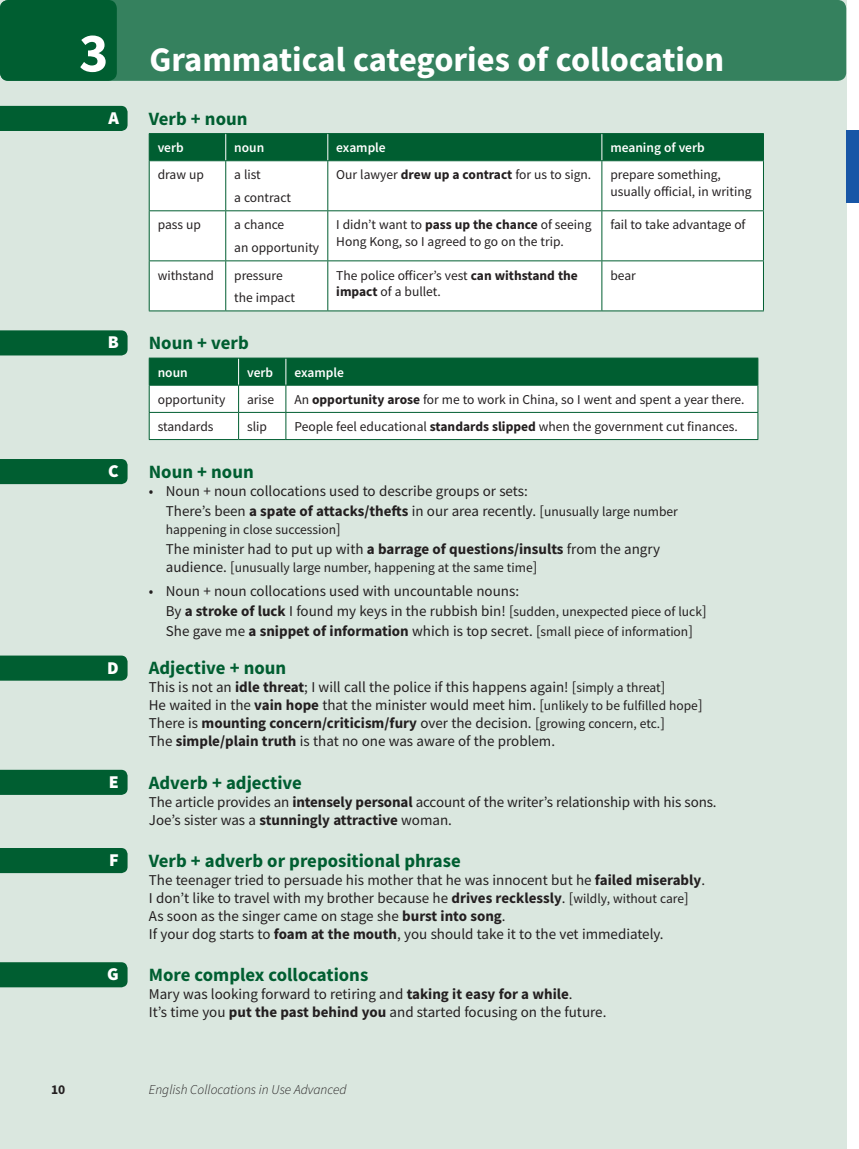
<style>
.page{position:relative;width:859px;height:1149px;background:#fff}
.page>*{position:absolute;margin:0;border:0;box-sizing:border-box;transform-origin:0 0}
.t1{font:700 34.5px "Source Sans Pro";color:#fff}
.t2{font:700 18.75px "Source Sans Pro";color:#005e31}
.t3{font:900 18px "Source Sans Pro";color:#fff}
.t4{font:15px/18px "Source Sans Pro";color:#231f20}
.t5{font:13.5px/23px "Source Sans Pro";color:#231f20}
.t6{font:600 13.5px "Source Sans Pro";color:#fff}
.t7{font:italic 300 13.5px "Source Sans Pro";color:#231f20}
.t8{font:700 13.5px "Source Sans Pro";color:#231f20}
.s1{font-size:55.5px}
.s2{font-weight:700}
.s3{font-size:13.5px}
.s4{font-size:15px}
</style>
<div class="page">
<div style="left:0;top:0;width:846px;height:1148px;background:#dae7df"></div>
<div style="left:0;top:0;width:846px;height:81px;background:#35815e;border-radius:9px"></div>
<div style="left:0;top:0;width:117px;height:81px;background:#005e31;border-radius:9px"></div>
<div style="left:150px;top:161px;width:613px;height:149px;background:#fff"></div>
<div style="left:149px;top:133px;width:615px;height:27px;background:#005e31"></div>
<hr style="left:149px;top:161px;width:1px;height:49px;background:#005e31">
<hr style="left:149px;top:211px;width:1px;height:49px;background:#005e31">
<hr style="left:149px;top:261px;width:1px;height:49px;background:#005e31">
<hr style="left:149px;top:160px;width:77px;height:1px;background:#005e31">
<hr style="left:226px;top:160px;width:102px;height:1px;background:#005e31">
<hr style="left:328px;top:160px;width:274px;height:1px;background:#005e31">
<hr style="left:602px;top:160px;width:162px;height:1px;background:#005e31">
<hr style="left:225px;top:161px;width:1px;height:49px;background:#005e31">
<hr style="left:327px;top:161px;width:1px;height:49px;background:#005e31">
<hr style="left:601px;top:161px;width:1px;height:49px;background:#005e31">
<hr style="left:763px;top:161px;width:1px;height:49px;background:#005e31">
<hr style="left:225px;top:211px;width:1px;height:49px;background:#005e31">
<hr style="left:327px;top:211px;width:1px;height:49px;background:#005e31">
<hr style="left:601px;top:211px;width:1px;height:49px;background:#005e31">
<hr style="left:763px;top:211px;width:1px;height:49px;background:#005e31">
<hr style="left:225px;top:261px;width:1px;height:49px;background:#005e31">
<hr style="left:327px;top:261px;width:1px;height:49px;background:#005e31">
<hr style="left:601px;top:261px;width:1px;height:49px;background:#005e31">
<hr style="left:763px;top:261px;width:1px;height:49px;background:#005e31">
<hr style="left:149px;top:210px;width:77px;height:1px;background:#005e31">
<hr style="left:226px;top:210px;width:102px;height:1px;background:#005e31">
<hr style="left:328px;top:210px;width:274px;height:1px;background:#005e31">
<hr style="left:602px;top:210px;width:162px;height:1px;background:#005e31">
<hr style="left:149px;top:260px;width:77px;height:1px;background:#005e31">
<hr style="left:226px;top:260px;width:102px;height:1px;background:#005e31">
<hr style="left:328px;top:260px;width:274px;height:1px;background:#005e31">
<hr style="left:602px;top:260px;width:162px;height:1px;background:#005e31">
<hr style="left:149px;top:310px;width:77px;height:1px;background:#005e31">
<hr style="left:226px;top:310px;width:102px;height:1px;background:#005e31">
<hr style="left:328px;top:310px;width:274px;height:1px;background:#005e31">
<hr style="left:602px;top:310px;width:162px;height:1px;background:#005e31">
<hr style="left:149px;top:357px;width:90px;height:1px;background:#005e31">
<hr style="left:239px;top:357px;width:47px;height:1px;background:#005e31">
<hr style="left:286px;top:357px;width:472px;height:1px;background:#005e31">
<svg style="left:149px;top:358px;width:609px;height:81px;background:#a5c6b6"></svg>
<hr style="left:149px;top:412px;width:90px;height:1px;background:#005e31">
<hr style="left:239px;top:412px;width:47px;height:1px;background:#005e31">
<hr style="left:286px;top:412px;width:472px;height:1px;background:#005e31">
<hr style="left:149px;top:439px;width:90px;height:1px;background:#005e31">
<hr style="left:239px;top:439px;width:47px;height:1px;background:#005e31">
<hr style="left:286px;top:439px;width:472px;height:1px;background:#005e31">
<div style="left:0;top:106px;width:128px;height:25px;background:#005e31"></div>
<div style="left:0;top:330px;width:128px;height:25px;background:#005e31"></div>
<div style="left:0;top:459px;width:128px;height:25px;background:#005e31"></div>
<div style="left:0;top:655px;width:128px;height:25px;background:#005e31"></div>
<div style="left:0;top:769px;width:128px;height:25px;background:#005e31"></div>
<div style="left:0;top:848px;width:128px;height:24px;background:#005e31"></div>
<div style="left:0;top:962px;width:128px;height:25px;background:#005e31"></div>
<div style="left:846px;top:131px;width:13px;height:72px;background:#1856a6"></div>
<p class="t1" style="left:79px;top:37px;width:646px"><span class="s1">3</span> Grammatical categories of collocation</p>
<p class="t2" style="left:149px;top:106px;width:100px">Verb + noun</p>
<p class="t6" style="left:158px;top:139px;width:28px">verb</p>
<p class="t6" style="left:234px;top:139px;width:32px">noun</p>
<p class="t6" style="left:336px;top:139px;width:51px">example</p>
<p class="t6" style="left:610px;top:139px;width:96px">meaning of verb</p>
<p class="t5" style="left:158px;top:163px;width:48px">draw up</p>
<p class="t5" style="left:234px;top:163px;width:58px">a list<br>a contract</p>
<p class="t5" style="left:336px;top:163px;width:256px">Our lawyer <span class="s2">drew up a contract</span> for us to sign.</p>
<p class="t5" style="left:610px;top:166px;width:143px;line-height:16.5px">prepare something, usually official, in writing</p>
<p class="t5" style="left:158px;top:213px;width:45px">pass up</p>
<p class="t5" style="left:234px;top:213px;width:86px">a chance<br>an opportunity</p>
<p class="t5" style="left:336px;top:216px;width:257px;line-height:16.5px">I didn’t want to <span class="s2">pass up the chance</span> of seeing<br>Hong Kong, so I agreed to go on the trip.</p>
<p class="t5" style="left:610px;top:213px;width:137px">fail to take advantage of</p>
<p class="t5" style="left:158px;top:263px;width:58px">withstand</p>
<p class="t5" style="left:234px;top:263px;width:62px">pressure the impact</p>
<p class="t5" style="left:336px;top:266px;width:243px;line-height:16.5px">The police officer’s vest <span class="s2">can withstand the impact</span> of a bullet.</p>
<p class="t5" style="left:610px;top:263px;width:27px">bear</p>
<p class="t2" style="left:149px;top:330px;width:101px">Noun + verb</p>
<p class="t6" style="left:158px;top:363px;width:32px">noun</p>
<p class="t6" style="left:247px;top:363px;width:28px">verb</p>
<p class="t6" style="left:294px;top:363px;width:51px">example</p>
<p class="t5" style="left:158px;top:388px;width:69px">opportunity</p>
<p class="t5" style="left:247px;top:388px;width:29px">arise</p>
<p class="t5" style="left:294px;top:388px;width:452px">An <span class="s2">opportunity arose</span> for me to work in China, so I went and spent a year there.</p>
<p class="t5" style="left:158px;top:415px;width:57px">standards</p>
<p class="t5" style="left:247px;top:415px;width:21px">slip</p>
<p class="t5" style="left:294px;top:415px;width:445px">People feel educational <span class="s2">standards slipped</span> when the government cut finances.</p>
<p class="t2" style="left:149px;top:459px;width:106px">Noun + noun</p>
<p class="t4" style="left:166px;top:480px;width:514px;line-height:20.1px;text-indent:-17px">• Noun + noun collocations used to describe groups or sets:<br>There’s been <span class="s2">a spate of attacks/thefts</span> in our area recently. [<span class="s3">unusually large number</span></p>
<p class="t5" style="left:166px;top:518px;width:176px">happening in close succession<span class="s4">]</span></p>
<p class="t4" style="left:166px;top:540px;width:496px">The minister had to put up with <span class="s2">a barrage of questions/insults</span> from the angry</p>
<p class="t5" style="left:166px;top:556px;width:373px"><span class="s4">audience. [</span>unusually large number, happening at the same time<span class="s4">]</span></p>
<p class="t4" style="left:166px;top:581px;width:542px;line-height:20.1px;text-indent:-17px">• Noun + noun collocations used with uncountable nouns:<br>By <span class="s2">a stroke of luck</span> I found my keys in the rubbish bin! [<span class="s3">sudden, unexpected piece of luck</span>]<br>She gave me <span class="s2">a snippet of information</span> which is top secret. [<span class="s3">small piece of information</span>]</p>
<p class="t2" style="left:149px;top:655px;width:139px">Adjective + noun</p>
<p class="t4" style="left:149px;top:678px;width:555px">This is not an <span class="s2">idle threat</span>; I will call the police if this happens again! [<span class="s3">simply a threat</span>]<br>He waited in the <span class="s2">vain hope</span> that the minister would meet him. [<span class="s3">unlikely to be fulfilled hope</span>] There is <span class="s2">mounting concern/criticism/fury</span> over the decision. [<span class="s3">growing concern, etc.</span>]<br>The <span class="s2">simple/plain truth</span> is that no one was aware of the problem.</p>
<p class="t2" style="left:149px;top:769px;width:155px">Adverb + adjective</p>
<p class="t4" style="left:149px;top:792px;width:569px">The article provides an <span class="s2">intensely personal</span> account of the writer’s relationship with his sons.<br>Joe’s sister was a <span class="s2">stunningly attractive</span> woman.</p>
<p class="t2" style="left:149px;top:847px;width:313px">Verb + adverb or prepositional phrase</p>
<p class="t4" style="left:149px;top:870px;width:558px">The teenager tried to persuade his mother that he was innocent but he <span class="s2">failed miserably</span>.<br>I don’t like to travel with my brother because he <span class="s2">drives recklessly</span>. [<span class="s3">wildly, without care</span>] As soon as the singer came on stage she <span class="s2">burst into song</span>.<br>If your dog starts to <span class="s2">foam at the mouth</span>, you should take it to the vet immediately.</p>
<p class="t2" style="left:149px;top:961px;width:221px">More complex collocations</p>
<p class="t4" style="left:149px;top:984px;width:459px">Mary was looking forward to retiring and <span class="s2">taking it easy for a while</span>.<br>It’s time you <span class="s2">put the past behind you</span> and started focusing on the future.</p>
<p class="t3" style="left:108px;top:106px;width:12px">A</p>
<p class="t3" style="left:108px;top:330px;width:13px">B</p>
<p class="t3" style="left:108px;top:459px;width:12px">C</p>
<p class="t3" style="left:107px;top:655px;width:13px">D</p>
<p class="t3" style="left:109px;top:769px;width:12px">E</p>
<p class="t3" style="left:109px;top:848px;width:11px">F</p>
<p class="t3" style="left:107px;top:962px;width:13px">G</p>
<p class="t8" style="left:51px;top:1079px;width:16px">10</p>
<p class="t7" style="left:149px;top:1080px;width:199px">English Collocations in Use Advanced</p>
</div>
